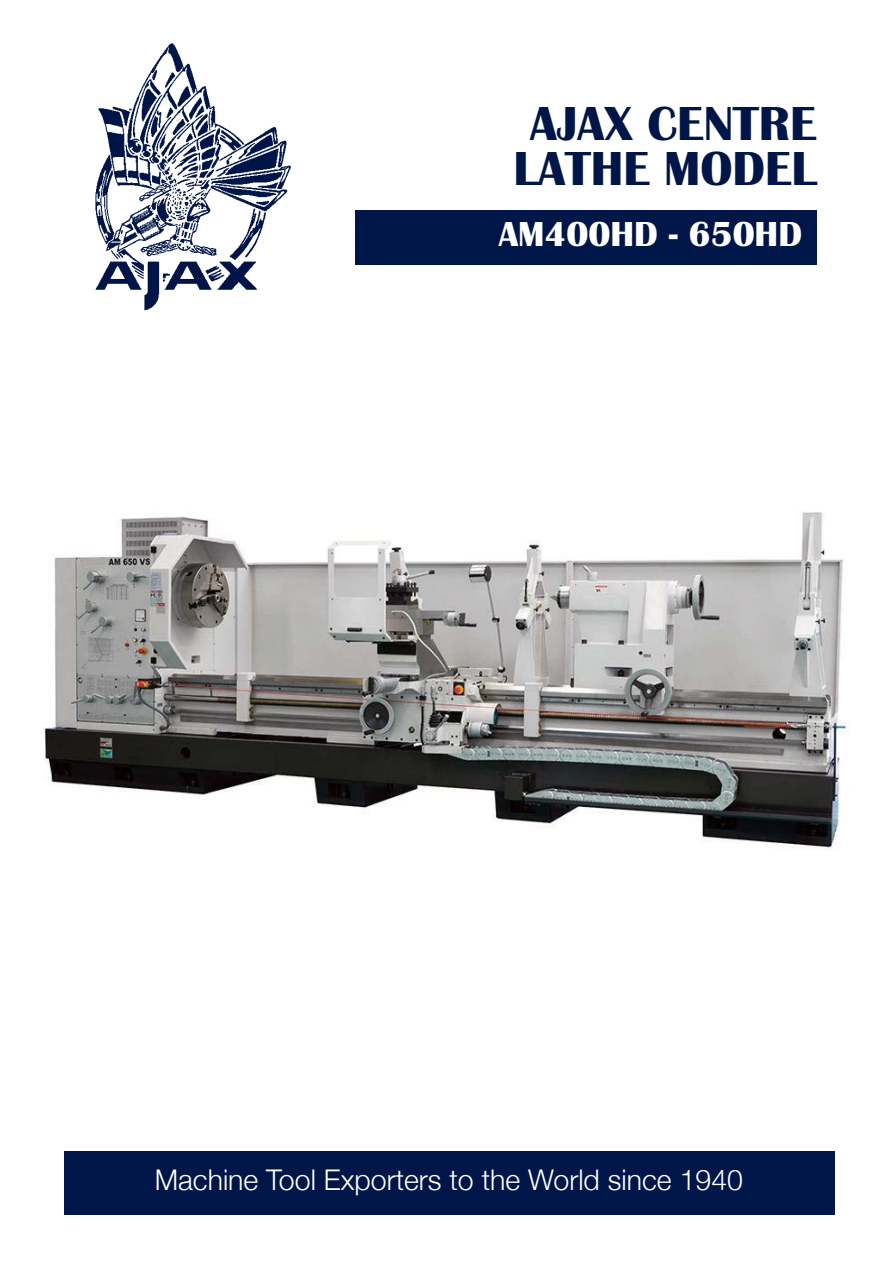
<style>
.page{position:relative;width:893px;height:1263px;background:#fff}
.page>*{position:absolute;margin:0;border:0;box-sizing:border-box;transform-origin:0 0}
.t1{font:700 49.5px/45px "Britannic";color:#001648;text-align:center}
.t2{font:700 36px "Britannic";color:#fff}
.t3{font:300 28.5px "Helvetica Neue";color:#fff}
</style>
<div class="page">
<div style="left:355px;top:210px;width:462px;height:54px;background:#001648"></div>
<img style="left:95px;top:43px;width:196px;height:268px">
<div style="left:64px;top:1151px;width:771px;height:63px;background:#001648"></div>
<img style="left:44px;top:512px;width:804px;height:338px">
<h1 class="t1" style="left:513px;top:102px;width:305px">AJAX CENTRE<br>LATHE MODEL</h1>
<p class="t2" style="left:499px;top:214px;width:305px">AM400HD - 650HD</p>
<p class="t3" style="left:155px;top:1157px;width:590px">Machine Tool Exporters to the World since 1940</p>
</div>
